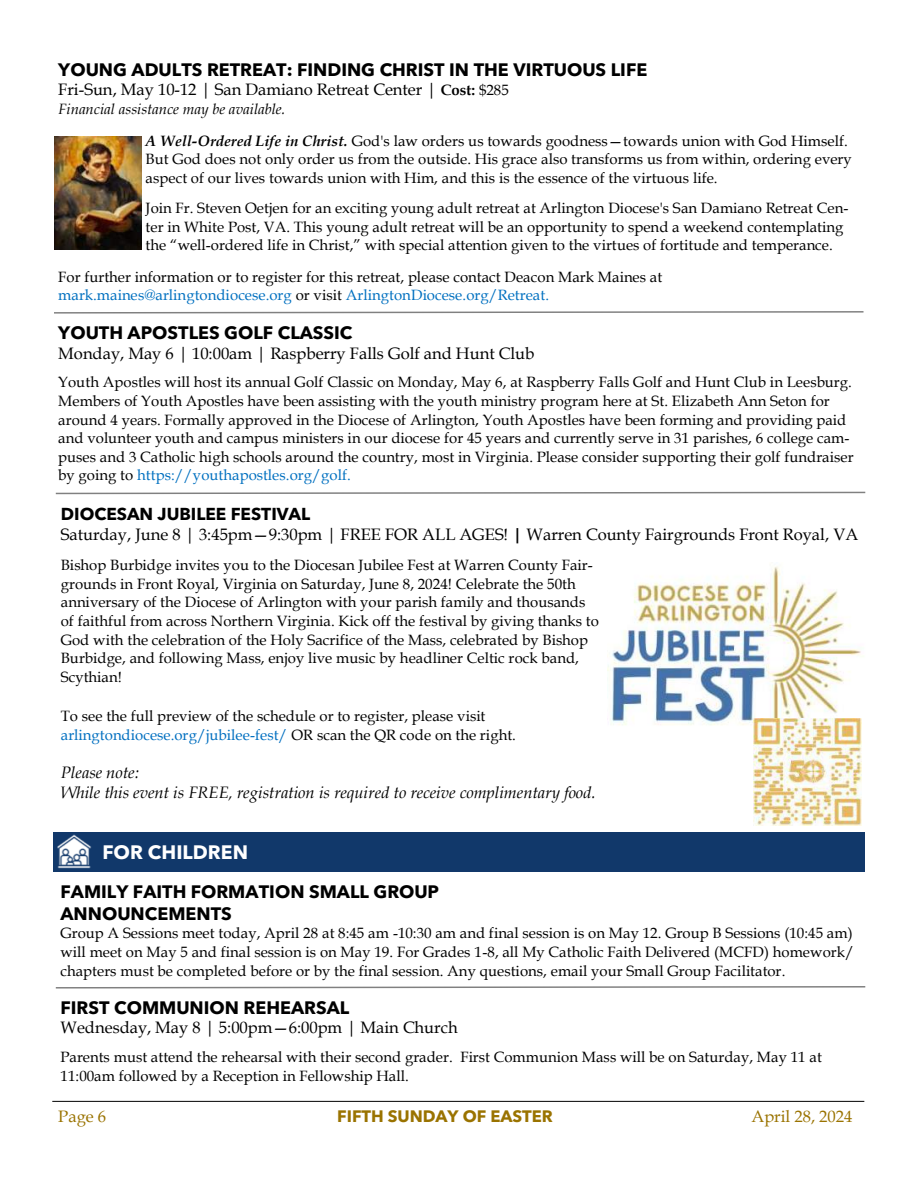
<style>
.page{position:relative;width:918px;height:1188px;background:#fff}
.page>*{position:absolute;margin:0;border:0;box-sizing:border-box;transform-origin:0 0}
.t1{font:700 19.5px "Avenir Next LT Pro";color:#fff}
.t2{font:700 18px "Avenir Next LT Pro";color:#000}
.t3{font:700 17.25px "Avenir Next LT Pro";color:#000}
.t4{font:16.5px "Book Antiqua";color:#000}
.t5{font:italic 16.5px "Book Antiqua";color:#000}
.t6{font:700 16.5px "Avenir Next LT Pro";color:#9a7300}
.t7{font:16.5px "Book Antiqua";color:#9a7300}
.t8{font:15px/18.6px "Book Antiqua";color:#000}
.t9{font:15px "Book Antiqua";color:#006fc0}
.t10{font:italic 15px "Book Antiqua";color:#000}
.s1{font-weight:700;font-size:15px}
.s2{font-size:15px}
.s3{font-weight:700;font-style:italic}
.s4{color:#0070c0}
.s5{font-weight:700}
.s6{color:#000}
</style>
<div class="page">
<hr style="left:52px;top:1101px;width:812px;height:1px;background:#000">
<img style="left:607px;top:566px;width:257px;height:177px">
<img style="left:754px;top:719px;width:107px;height:107px">
<div style="left:54px;top:833px;width:811px;height:39px;background:#11386a"></div>
<img style="left:57px;top:834px;width:35px;height:35px">
<img style="left:54px;top:137px;width:87px;height:112px">
<svg style="left:54px;top:311px;width:810px;height:3px"></svg>
<svg style="left:55px;top:986px;width:811px;height:3px"></svg>
<svg style="left:55px;top:491px;width:811px;height:4px"></svg>
<p class="t2" style="left:58px;top:58px;width:591px">YOUNG ADULTS RETREAT: FINDING CHRIST IN THE VIRTUOUS LIFE</p>
<p class="t4" style="left:58px;top:80px;width:452px">Fri-Sun, May 10-12 | San Damiano Retreat Center | <span class="s1">Cost:</span> <span class="s2">$285</span></p>
<p class="t10" style="left:58px;top:100px;width:229px">Financial assistance may be available.</p>
<p class="t8" style="left:146px;top:132px;width:708px"><span class="s3">A Well-Ordered Life in Christ.</span> God's law orders us towards goodness—towards union with God Himself.<br>But God does not only order us from the outside. His grace also transforms us from within, ordering every aspect of our lives towards union with Him, and this is the essence of the virtuous life.</p>
<p class="t8" style="left:146px;top:199px;width:704px">Join Fr. Steven Oetjen for an exciting young adult retreat at Arlington Diocese's San Damiano Retreat Cen&shy;ter in White Post, VA. This young adult retreat will be an opportunity to spend a weekend contemplating the “well-ordered life in Christ,” with special attention given to the virtues of fortitude and temperance.</p>
<p class="t8" style="left:58px;top:268px;width:606px">For further information or to register for this retreat, please contact Deacon Mark Maines at <span class="s4">mark.maines@arlingtondiocese.org</span> or visit <span class="s4">ArlingtonDiocese.org/Retreat.</span></p>
<p class="t2" style="left:58px;top:322px;width:296px">YOUTH APOSTLES GOLF CLASSIC</p>
<p class="t4" style="left:58px;top:344px;width:478px">Monday, May 6 | 10:00am | Raspberry Falls Golf and Hunt Club</p>
<p class="t8" style="left:58px;top:373px;width:797px">Youth Apostles will host its annual Golf Classic on Monday, May 6, at Raspberry Falls Golf and Hunt Club in Leesburg.<br>Members of Youth Apostles have been assisting with the youth ministry program here at St. Elizabeth Ann Seton for around 4 years. Formally approved in the Diocese of Arlington, Youth Apostles have been forming and providing paid and volunteer youth and campus ministers in our diocese for 45 years and currently serve in 31 parishes, 6 college cam&shy;puses and 3 Catholic high schools around the country, most in Virginia. Please consider supporting their golf fundraiser by going to <span class="s4">https://youthapostles.org/golf.</span></p>
<p class="t3" style="left:61px;top:503px;width:251px">DIOCESAN JUBILEE FESTIVAL</p>
<p class="t4" style="left:61px;top:525px;width:799px">Saturday, June 8 | 3:45pm—9:30pm | FREE FOR ALL AGES! <span class="s5">|</span> Warren County Fairgrounds Front Royal, VA</p>
<p class="t8" style="left:61px;top:556px;width:540px">Bishop Burbidge invites you to the Diocesan Jubilee Fest at Warren County Fair&shy;grounds in Front Royal, Virginia on Saturday, June 8, 2024! Celebrate the 50th anniversary of the Diocese of Arlington with your parish family and thousands of faithful from across Northern Virginia. Kick off the festival by giving thanks to God with the celebration of the Holy Sacrifice of the Mass, celebrated by Bishop Burbidge, and following Mass, enjoy live music by headliner Celtic rock band, Scythian!</p>
<p class="t8" style="left:61px;top:707px;width:426px">To see the full preview of the schedule or to register, please visit</p>
<p class="t9" style="left:61px;top:726px;width:457px">arlingtondiocese.org/jubilee-fest/ <span class="s6">OR scan the QR code on the right.</span></p>
<p class="t5" style="left:61px;top:763px;width:80px">Please note:</p>
<p class="t5" style="left:61px;top:782px;width:536px">While this event is FREE, registration is required to receive complimentary food.</p>
<p class="t1" style="left:102px;top:840px;width:147px">FOR CHILDREN</p>
<p class="t2" style="left:60px;top:881px;width:380px">FAMILY FAITH FORMATION SMALL GROUP</p>
<p class="t2" style="left:60px;top:902px;width:173px">ANNOUNCEMENTS</p>
<p class="t8" style="left:60px;top:924px;width:795px;text-align:justify">Group A Sessions meet today, April 28 at 8:45 am -10:30 am and final session is on May 12. Group B Sessions (10:45 am) will meet on May 5 and final session is on May 19. For Grades 1-8, all My Catholic Faith Delivered (MCFD) homework/ chapters must be completed before or by the final session. Any questions, email your Small Group Facilitator.</p>
<p class="t2" style="left:60px;top:996px;width:290px">FIRST COMMUNION REHEARSAL</p>
<p class="t4" style="left:60px;top:1018px;width:399px">Wednesday, May 8 | 5:00pm—6:00pm | Main Church</p>
<p class="t8" style="left:60px;top:1048px;width:763px">Parents must attend the rehearsal with their second grader. First Communion Mass will be on Saturday, May 11 at<br>11:00am followed by a Reception in Fellowship Hall.</p>
<p class="t7" style="left:58px;top:1107px;width:49px">Page 6</p>
<p class="t6" style="left:337px;top:1106px;width:217px">FIFTH SUNDAY OF EASTER</p>
<p class="t7" style="left:751px;top:1107px;width:102px">April 28, 2024</p>
</div>
